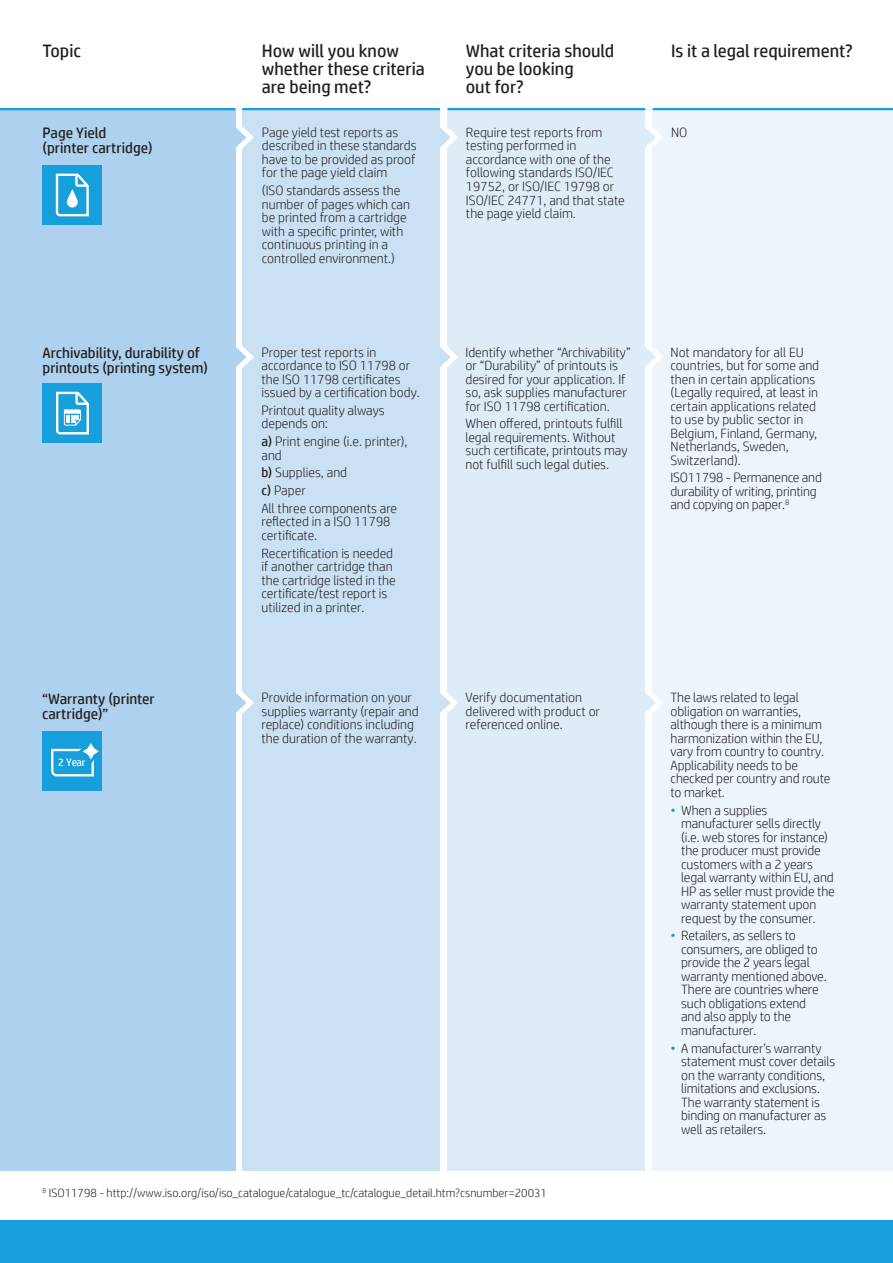
<style>
.page{position:relative;width:893px;height:1263px;background:#fff}
.page>*{position:absolute;margin:0;border:0;box-sizing:border-box;transform-origin:0 0}
.t1{font:18px/18px "HP Simplified";color:#231f20}
.t2{font:15px/15px "HP Simplified";color:#231f20}
.t3{font:300 13.5px/13.5px "HP Simplified";letter-spacing:-.005em;color:#231f20}
.t4{font:300 12px "HP Simplified";color:#231f20}
.t5{font:10.95px "HP Simplified";color:#fff}
.s1{font-weight:400}
.s2{color:#169fda}
</style>
<div class="page">
<div style="left:0;top:108px;width:235px;height:1062px;background:#add1ee"></div>
<div style="left:43px;top:165px;width:59px;height:60px;background:#169fda"></div>
<svg style="left:56px;top:174px;width:33px;height:42px"></svg>
<div style="left:43px;top:383px;width:59px;height:60px;background:#169fda"></div>
<svg style="left:56px;top:392px;width:33px;height:42px"></svg>
<div style="left:42px;top:731px;width:60px;height:59px;background:#169fda"></div>
<svg style="left:51px;top:743px;width:48px;height:33px"></svg>
<div style="left:242px;top:108px;width:198px;height:1062px;background:#cae1f4"></div>
<div style="left:448px;top:108px;width:197px;height:1062px;background:#deecf8"></div>
<div style="left:653px;top:108px;width:240px;height:1062px;background:#edf5fb"></div>
<hr style="left:0;top:108px;width:235px;height:2px;background:#169fda">
<hr style="left:242px;top:108px;width:198px;height:2px;background:#169fda">
<hr style="left:448px;top:108px;width:197px;height:2px;background:#169fda">
<hr style="left:653px;top:108px;width:240px;height:2px;background:#169fda">
<svg style="left:235px;top:126px;width:19px;height:23px"></svg>
<svg style="left:235px;top:346px;width:19px;height:22px"></svg>
<svg style="left:235px;top:691px;width:19px;height:23px"></svg>
<svg style="left:440px;top:346px;width:18px;height:22px"></svg>
<svg style="left:440px;top:691px;width:18px;height:23px"></svg>
<svg style="left:645px;top:346px;width:18px;height:22px"></svg>
<svg style="left:645px;top:691px;width:18px;height:23px"></svg>
<svg style="left:440px;top:126px;width:18px;height:23px"></svg>
<svg style="left:645px;top:126px;width:18px;height:23px"></svg>
<div style="left:0;top:1220px;width:893px;height:43px;background:#169fda"></div>
<h1 class="t1" style="left:43px;top:42px;width:40px">Topic</h1>
<h1 class="t1" style="left:262px;top:42px;width:164px">How will you know whether these criteria are being met?</h1>
<h1 class="t1" style="left:466px;top:42px;width:150px">What criteria should you be looking<br>out for?</h1>
<h1 class="t1" style="left:671px;top:42px;width:183px">Is it a legal requirement?</h1>
<p class="t2" style="left:43px;top:125px;width:112px">Page Yield (printer cartridge)</p>
<p class="t3" style="left:466px;top:125px;width:160px">Require test reports from testing performed in accordance with one of the following standards ISO/IEC<br>19752, or ISO/IEC 19798 or<br>ISO/IEC 24771, and that state the page yield claim.</p>
<p class="t3" style="left:262px;top:125px;width:156px">Page yield test reports as described in these standards have to be provided as proof for the page yield claim</p>
<p class="t3" style="left:262px;top:183px;width:150px">(ISO standards assess the number of pages which can be printed from a cartridge with a specific printer, with continuous printing in a controlled environment.)</p>
<p class="t3" style="left:671px;top:125px;width:18px">NO</p>
<p class="t2" style="left:43px;top:345px;width:167px">Archivability, durability of printouts (printing system)</p>
<p class="t3" style="left:261px;top:345px;width:160px">Proper test reports in accordance to ISO 11798 or the ISO 11798 certificates issued by a certification body.</p>
<p class="t3" style="left:261px;top:403px;width:125px">Printout quality always depends on:</p>
<p class="t3" style="left:261px;top:434px;width:147px"><span class="s1">a)</span> Print engine (i.e. printer), and</p>
<p class="t3" style="left:261px;top:463px;width:137px;line-height:17.7px"><span class="s1">b)</span> Supplies, and<br><span class="s1">c)</span> Paper<br>All three components are</p>
<p class="t3" style="left:261px;top:515px;width:130px">reflected in a ISO 11798 certificate.</p>
<p class="t3" style="left:261px;top:546px;width:136px">Recertification is needed if another cartridge than the cartridge listed in the certificate/test report is utilized in a printer.</p>
<p class="t3" style="left:466px;top:345px;width:167px">Identify whether “Archivability” or “Durability” of printouts is desired for your application. If so, ask supplies manufacturer for ISO 11798 certification.</p>
<p class="t3" style="left:466px;top:417px;width:164px">When offered, printouts fulfill legal requirements. Without such certificate, printouts may not fulfill such legal duties.</p>
<p class="t3" style="left:671px;top:345px;width:150px">Not mandatory for all EU countries, but for some and then in certain applications (Legally required, at least in certain applications related to use by public sector in<br>Belgium, Finland, Germany,<br>Netherlands, Sweden,<br>Switzerland).</p>
<p class="t3" style="left:671px;top:471px;width:153px">ISO11798 - Permanence and durability of writing, printing and copying on paper.<sup>8</sup></p>
<p class="t2" style="left:42px;top:691px;width:114px">“Warranty (printer cartridge)”</p>
<p class="t5" style="left:58px;top:756px;width:29px">2 Year</p>
<p class="t3" style="left:261px;top:690px;width:159px">Provide information on your supplies warranty (repair and replace) conditions including the duration of the warranty.</p>
<p class="t3" style="left:466px;top:690px;width:136px">Verify documentation delivered with product or referenced online.</p>
<p class="t3" style="left:671px;top:690px;width:161px">The laws related to legal obligation on warranties, although there is a minimum harmonization within the EU, vary from country to country.<br>Applicability needs to be checked per country and route to market.</p>
<p class="t3" style="left:681px;top:803px;width:155px;text-indent:-11px"><span class="s2">•</span> When a supplies manufacturer sells directly (i.e. web stores for instance) the producer must provide customers with a 2 years legal warranty within EU, and<br>HP as seller must provide the warranty statement upon request by the consumer.</p>
<p class="t3" style="left:681px;top:929px;width:147px;text-indent:-11px"><span class="s2">•</span> Retailers, as sellers to consumers, are obliged to provide the 2 years legal warranty mentioned above.<br>There are countries where such obligations extend and also apply to the manufacturer.</p>
<p class="t3" style="left:681px;top:1041px;width:156px;text-indent:-11px"><span class="s2">•</span> A manufacturer’s warranty statement must cover details on the warranty conditions, limitations and exclusions.<br>The warranty statement is binding on manufacturer as well as retailers.</p>
<p class="t4" style="left:43px;top:1185px;width:506px"><sup>8</sup> ISO11798 - http://www.iso.org/iso/iso_catalogue/catalogue_tc/catalogue_detail.htm?csnumber=20031</p>
</div>
